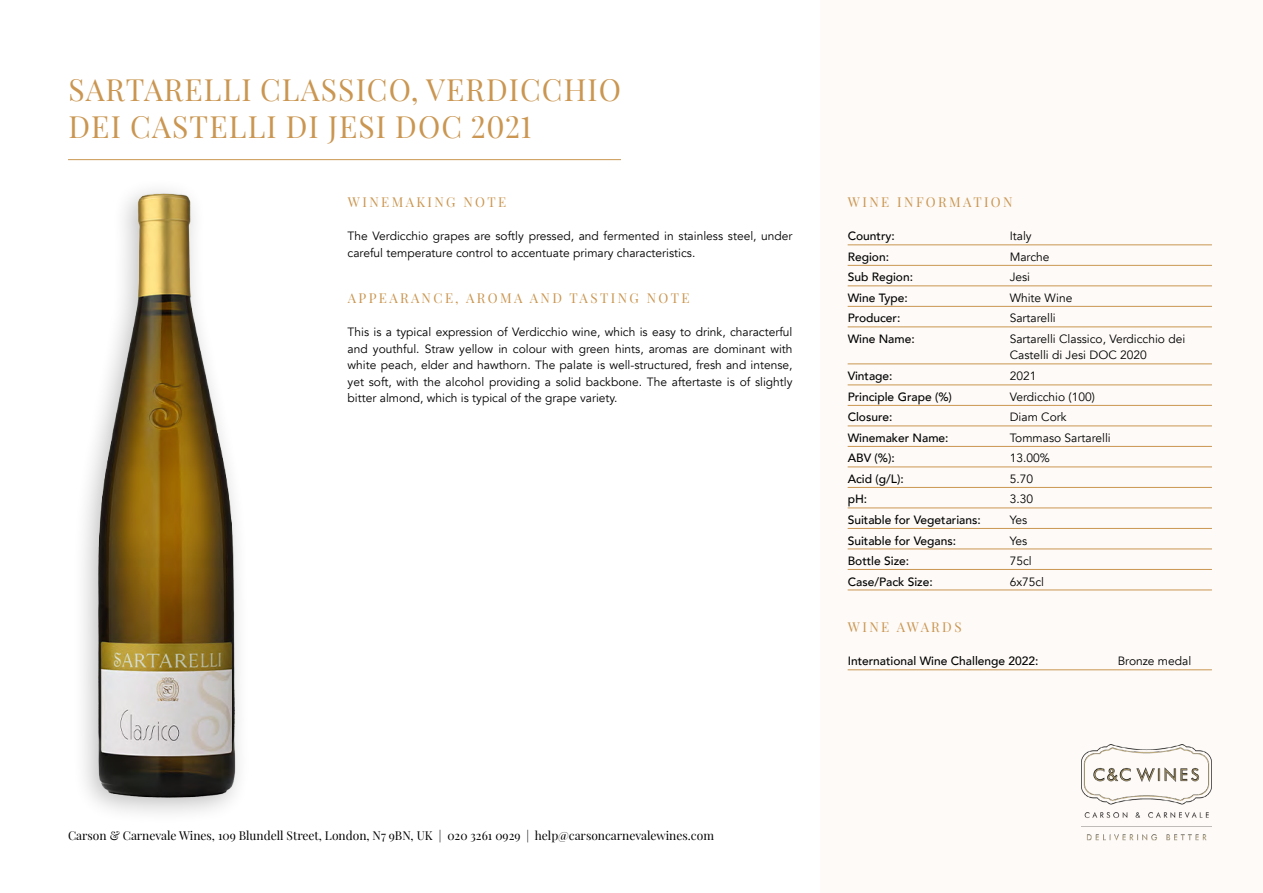
<style>
.page{position:relative;width:1263px;height:893px;background:#fff}
.page>*{position:absolute;margin:0;border:0;box-sizing:border-box;transform-origin:0 0}
.t1{font:30px/37.5px "Playfair Display";letter-spacing:.04em;color:#ca9651}
.t2{font:13.35px "Playfair Display";letter-spacing:.18em;color:#ca9651}
.t3{font:12px/16.5px "Avenir";color:#000}
.t4{font:500 12px "Avenir";color:#000}
.t5{font:12px "Playfair Display";color:#000}
</style>
<div class="page">
<div style="left:820px;top:0;width:443px;height:893px;background:#fdfaf7"></div>
<img style="left:1081px;top:744px;width:131px;height:97px">
<hr style="left:68px;top:159px;width:553px;height:1px;background:#ca9651">
<hr style="left:848px;top:245px;width:364px;height:1px;background:#ca9651">
<hr style="left:848px;top:265px;width:364px;height:1px;background:#ca9651">
<hr style="left:848px;top:286px;width:364px;height:1px;background:#ca9651">
<hr style="left:848px;top:327px;width:364px;height:1px;background:#ca9651">
<hr style="left:848px;top:446px;width:364px;height:1px;background:#ca9651">
<hr style="left:848px;top:426px;width:364px;height:1px;background:#ca9651">
<hr style="left:848px;top:405px;width:364px;height:1px;background:#ca9651">
<hr style="left:848px;top:569px;width:364px;height:1px;background:#ca9651">
<hr style="left:848px;top:364px;width:364px;height:1px;background:#ca9651">
<hr style="left:848px;top:385px;width:364px;height:1px;background:#ca9651">
<hr style="left:848px;top:467px;width:364px;height:1px;background:#ca9651">
<hr style="left:848px;top:306px;width:364px;height:1px;background:#ca9651">
<hr style="left:848px;top:590px;width:364px;height:1px;background:#ca9651">
<div style="left:71px;top:178px;width:180px;height:647px;background:#000;opacity:.25"></div>
<img style="left:71px;top:193px;width:180px;height:605px">
<hr style="left:848px;top:487px;width:364px;height:1px;background:#ca9651">
<hr style="left:848px;top:508px;width:364px;height:1px;background:#ca9651">
<hr style="left:848px;top:528px;width:364px;height:1px;background:#ca9651">
<hr style="left:848px;top:549px;width:364px;height:1px;background:#ca9651">
<hr style="left:848px;top:670px;width:364px;height:1px;background:#ca9651">
<h1 class="t1" style="left:69px;top:68px;width:554px">SARTARELLI CLASSICO, VERDICCHIO<br>DEI CASTELLI DI JESI DOC 2021</h1>
<p class="t2" style="left:348px;top:192px;width:160px">WINEMAKING NOTE</p>
<p class="t3" style="left:348px;top:228px;width:446px">The Verdicchio grapes are softly pressed, and fermented in stainless steel, under careful temperature control to accentuate primary characteristics.</p>
<p class="t2" style="left:348px;top:288px;width:343px">APPEARANCE, AROMA AND TASTING NOTE</p>
<p class="t3" style="left:348px;top:324px;width:446px;text-align:justify">This is a typical expression of Verdicchio wine, which is easy to drink, characterful and youthful. Straw yellow in colour with green hints, aromas are dominant with white peach, elder and hawthorn. The palate is well-structured, fresh and intense, yet soft, with the alcohol providing a solid backbone. The aftertaste is of slightly bitter almond, which is typical of the grape variety.</p>
<p class="t2" style="left:848px;top:192px;width:166px">WINE INFORMATION</p>
<p class="t4" style="left:848px;top:226px;width:49px">Country:</p>
<p class="t3" style="left:1010px;top:228px;width:24px">Italy</p>
<p class="t4" style="left:848px;top:246px;width:43px">Region:</p>
<p class="t3" style="left:1010px;top:249px;width:41px">Marche</p>
<p class="t4" style="left:848px;top:267px;width:67px">Sub Region:</p>
<p class="t3" style="left:1010px;top:269px;width:22px">Jesi</p>
<p class="t4" style="left:848px;top:308px;width:54px">Producer:</p>
<p class="t3" style="left:1010px;top:310px;width:48px">Sartarelli</p>
<p class="t4" style="left:848px;top:287px;width:61px">Wine Type:</p>
<p class="t3" style="left:1010px;top:290px;width:64px">White Wine</p>
<p class="t4" style="left:848px;top:328px;width:69px">Wine Name:</p>
<p class="t3" style="left:1010px;top:331px;width:177px">Sartarelli Classico, Verdicchio dei<br>Castelli di Jesi DOC 2020</p>
<p class="t4" style="left:848px;top:366px;width:46px">Vintage:</p>
<p class="t3" style="left:1010px;top:368px;width:28px">2021</p>
<p class="t4" style="left:848px;top:386px;width:106px">Principle Grape (%)</p>
<p class="t3" style="left:1010px;top:389px;width:87px">Verdicchio (100)</p>
<p class="t4" style="left:848px;top:407px;width:46px">Closure:</p>
<p class="t3" style="left:1010px;top:409px;width:58px">Diam Cork</p>
<p class="t4" style="left:848px;top:427px;width:102px">Winemaker Name:</p>
<p class="t3" style="left:1010px;top:430px;width:103px">Tommaso Sartarelli</p>
<p class="t4" style="left:848px;top:448px;width:49px">ABV (%):</p>
<p class="t3" style="left:1010px;top:450px;width:42px">13.00%</p>
<p class="t4" style="left:848px;top:468px;width:58px">Acid (g/L):</p>
<p class="t3" style="left:1010px;top:471px;width:25px">5.70</p>
<p class="t4" style="left:848px;top:489px;width:21px">pH:</p>
<p class="t3" style="left:1010px;top:491px;width:25px">3.30</p>
<p class="t4" style="left:848px;top:509px;width:135px">Suitable for Vegetarians:</p>
<p class="t3" style="left:1010px;top:512px;width:19px">Yes</p>
<p class="t4" style="left:848px;top:530px;width:110px">Suitable for Vegans:</p>
<p class="t3" style="left:1010px;top:532px;width:19px">Yes</p>
<p class="t4" style="left:848px;top:550px;width:63px">Bottle Size:</p>
<p class="t3" style="left:1010px;top:553px;width:24px">75cl</p>
<p class="t4" style="left:848px;top:571px;width:87px">Case/Pack Size:</p>
<p class="t3" style="left:1010px;top:573px;width:36px">6x75cl</p>
<p class="t2" style="left:848px;top:617px;width:115px">WINE AWARDS</p>
<p class="t4" style="left:848px;top:651px;width:192px">International Wine Challenge 2022:</p>
<p class="t3" style="left:1118px;top:653px;width:75px">Bronze medal</p>
<p class="t5" style="left:68px;top:826px;width:647px">Carson &amp; Carnevale Wines, 109 Blundell Street, London, N7 9BN, UK | 020 3261 0929 | help@carsoncarnevalewines.com</p>
</div>
